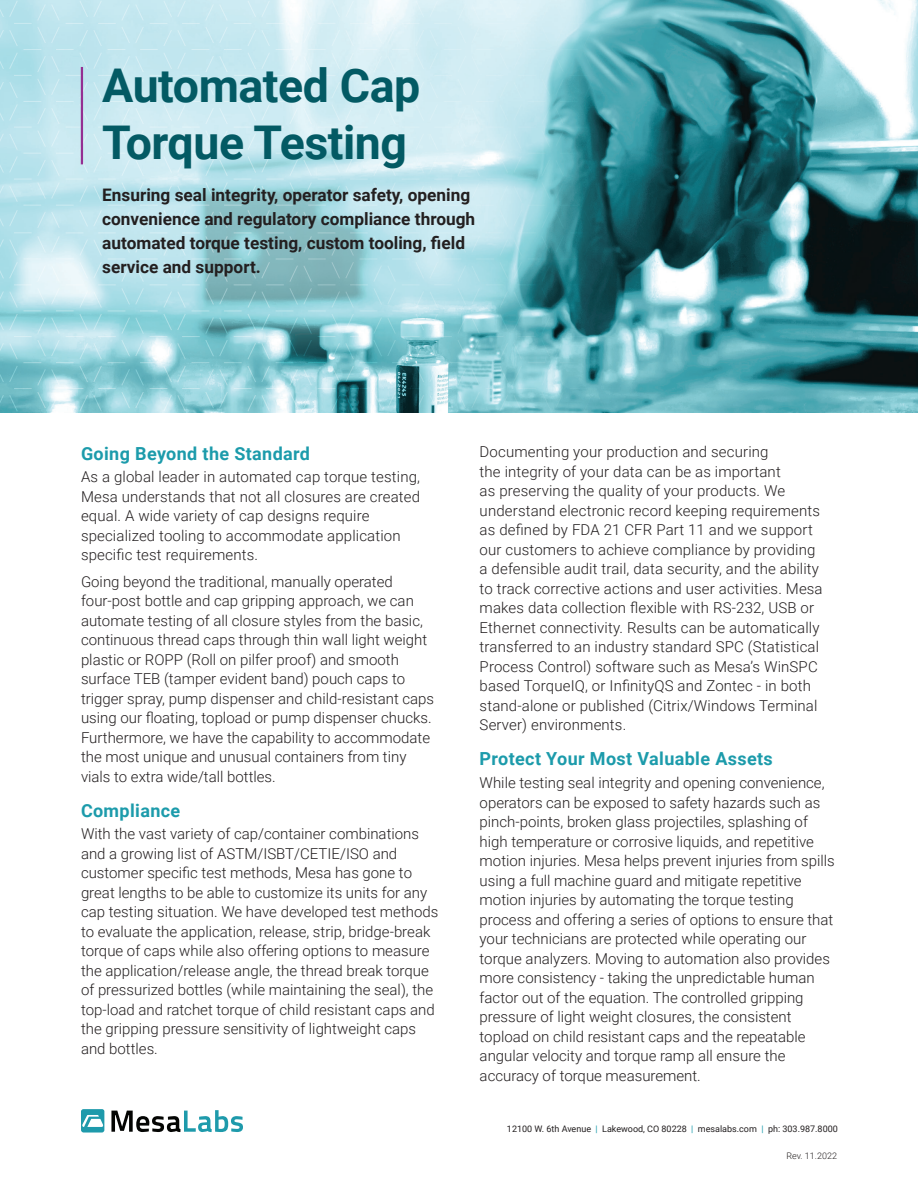
<style>
.page{position:relative;width:918px;height:1188px;background:#fff}
.page>*{position:absolute;margin:0;border:0;box-sizing:border-box;transform-origin:0 0}
.t1{font:700 46.5px/57px "Roboto";letter-spacing:-.01em;color:#035a64}
.t2{font:700 18px "Roboto";letter-spacing:.02em;color:#1c9bab}
.t3{font:700 17.25px/24px "Roboto";color:#231f20}
.body_copy{font:300 15px/19.5px "Roboto";color:#231f20}
.t4{font:9px "Roboto";color:#231f20}
.t5{font:300 9px "Roboto";color:#231f20}
.s1{color:#1c9bab}
</style>
<div class="page">
<img style="left:663px;top:0;width:255px;height:413px">
<svg style="left:0;top:0;width:663px;height:413px;background:#a0d0d8"></svg>
<svg style="left:81px;top:1109px;width:23px;height:24px"></svg>
<svg style="left:111px;top:1110px;width:132px;height:22px"></svg>
<hr style="left:81px;top:67px;width:2px;height:97px;background:#942f92">
<p class="t1" style="left:102px;top:55px;width:320px">Automated Cap<br>Torque Testing</p>
<p class="t3" style="left:102px;top:182px;width:375px">Ensuring seal integrity, operator safety, opening convenience and regulatory compliance through automated torque testing, custom tooling, field service and support.</p>
<p class="t2" style="left:81px;top:441px;width:231px">Going Beyond the Standard</p>
<p class="body_copy" style="left:81px;top:467px;width:341px">As a global leader in automated cap torque testing, Mesa understands that not all closures are created equal. A wide variety of cap designs require specialized tooling to accommodate application specific test requirements.</p>
<p class="body_copy" style="left:81px;top:571px;width:355px">Going beyond the traditional, manually operated four-post bottle and cap gripping approach, we can automate testing of all closure styles from the basic, continuous thread caps through thin wall light weight plastic or ROPP (Roll on pilfer proof) and smooth surface TEB (tamper evident band) pouch caps to trigger spray, pump dispenser and child-resistant caps using our floating, topload or pump dispenser chucks.<br>Furthermore, we have the capability to accommodate the most unique and unusual containers from tiny vials to extra wide/tall bottles.</p>
<p class="t2" style="left:81px;top:798px;width:101px">Compliance</p>
<p class="body_copy" style="left:81px;top:824px;width:359px">With the vast variety of cap/container combinations and a growing list of ASTM/ISBT/CETIE/ISO and customer specific test methods, Mesa has gone to great lengths to be able to customize its units for any cap testing situation. We have developed test methods to evaluate the application, release, strip, bridge-break torque of caps while also offering options to measure the application/release angle, the thread break torque of pressurized bottles (while maintaining the seal), the top-load and ratchet torque of child resistant caps and the gripping pressure sensitivity of lightweight caps and bottles.</p>
<p class="body_copy" style="left:480px;top:442px;width:345px">Documenting your production and securing<br>the integrity of your data can be as important<br>as preserving the quality of your products. We understand electronic record keeping requirements as defined by FDA 21 CFR Part 11 and we support our customers to achieve compliance by providing a defensible audit trail, data security, and the ability to track corrective actions and user activities. Mesa makes data collection flexible with RS-232, USB or Ethernet connectivity. Results can be automatically transferred to an industry standard SPC (Statistical Process Control) software such as Mesa’s WinSPC based TorqueIQ, or InfinityQS and Zontec - in both stand-alone or published (Citrix/Windows Terminal Server) environments.</p>
<p class="t2" style="left:480px;top:746px;width:295px">Protect Your Most Valuable Assets</p>
<p class="body_copy" style="left:480px;top:773px;width:357px">While testing seal integrity and opening convenience, operators can be exposed to safety hazards such as pinch-points, broken glass projectiles, splashing of high temperature or corrosive liquids, and repetitive motion injuries. Mesa helps prevent injuries from spills using a full machine guard and mitigate repetitive motion injuries by automating the torque testing process and offering a series of options to ensure that your technicians are protected while operating our torque analyzers. Moving to automation also provides more consistency - taking the unpredictable human factor out of the equation. The controlled gripping pressure of light weight closures, the consistent topload on child resistant caps and the repeatable angular velocity and torque ramp all ensure the accuracy of torque measurement.</p>
<p class="t4" style="left:507px;top:1122px;width:332px">12100 W. 6th Avenue <span class="s1">|</span> Lakewood, CO 80228 <span class="s1">|</span> mesalabs.com <span class="s1">|</span> ph: 303.987.8000</p>
<p class="t5" style="left:786px;top:1149px;width:52px">Rev. 11.2022</p>
</div>
